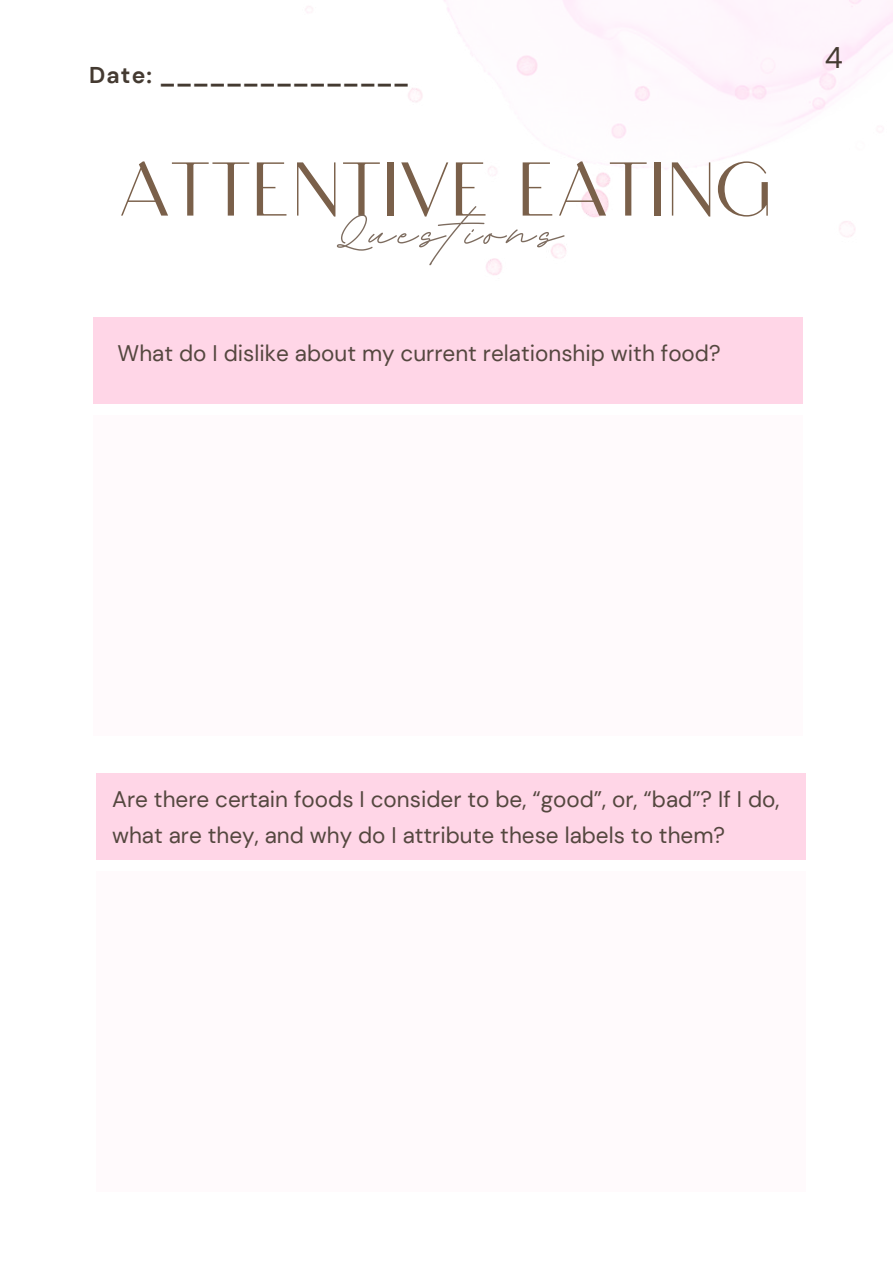
<style>
.page{position:relative;width:893px;height:1264px;background:#fff}
.page>*{position:absolute;margin:0;border:0;box-sizing:border-box;transform-origin:0 0}
.t1{font:200 75.9px "Calmius Sans High";color:#7a604a}
.t2{font:29.7px "DM Sans";color:#443a31}
.t3{font:700 22.8px "DM Sans";color:#443a31}
.t4{font:22.5px/36px "DM Sans";color:#54473f}
.s1{font-family:"BD Script";font-weight:700;font-size:86.85px;color:#7d6c5f}
</style>
<div class="page">
<img style="left:305px;top:0;width:587px;height:275px">
<div style="left:93px;top:415px;width:710px;height:321px;background:#fffafc"></div>
<div style="left:93px;top:317px;width:710px;height:87px;background:#ffd6e7"></div>
<div style="left:96px;top:871px;width:710px;height:320px;background:#fffafc"></div>
<div style="left:96px;top:773px;width:710px;height:86px;background:#ffd6e7"></div>
<p class="t3" style="left:89px;top:60px;width:321px">Date: _______________</p>
<h1 class="t1" style="left:119px;top:145px;width:655px">ATTEN<span class="s1">Q</span>T<span class="s1">u</span>I<span class="s1">e</span>V<span class="s1">st</span>E<span class="s1">ion</span>E<span class="s1">s</span>ATING</h1>
<p class="t4" style="left:118px;top:335px;width:604px">What do I dislike about my current relationship with food?</p>
<h2 class="t2" style="left:824px;top:38px;width:20px">4</h2>
<p class="t4" style="left:112px;top:781px;width:668px">Are there certain foods I consider to be, “good”, or, “bad”? If I do, what are they, and why do I attribute these labels to them?</p>
</div>
